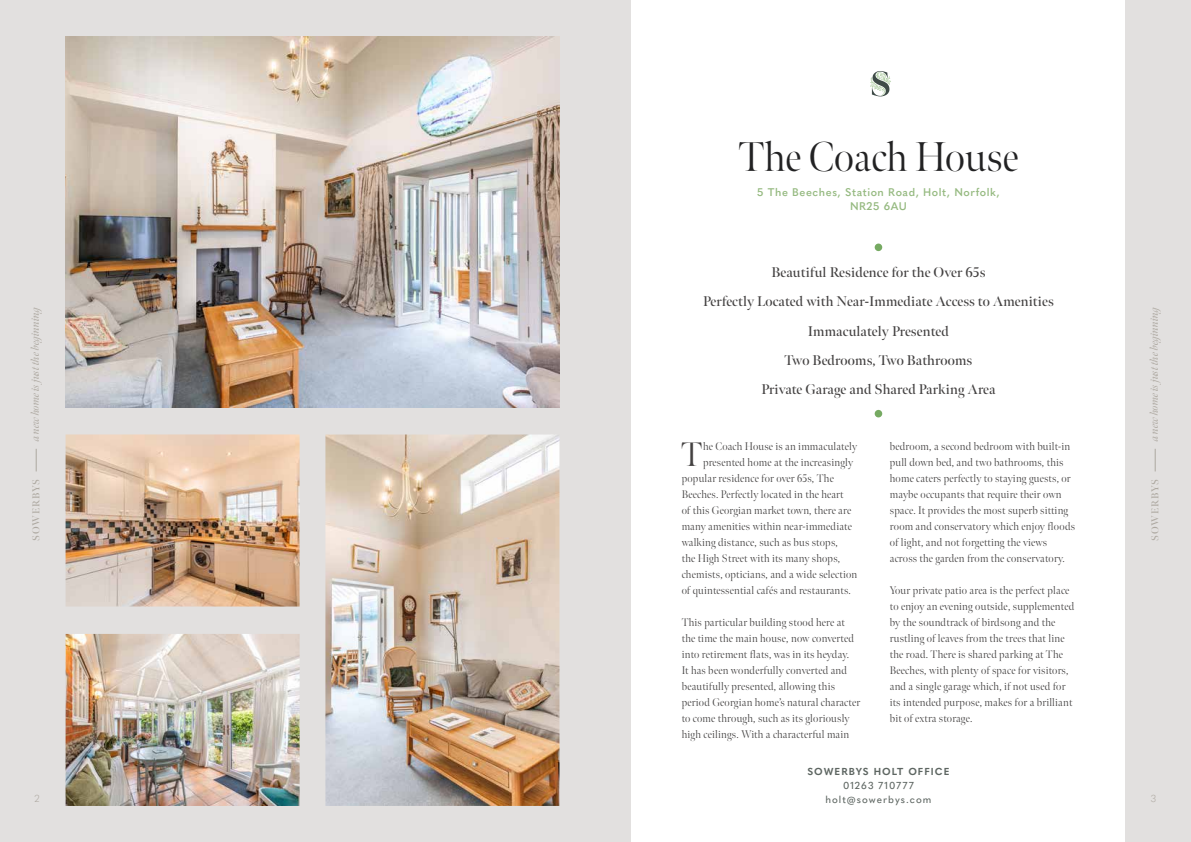
<style>
.page{position:relative;width:1191px;height:842px;background:#fff}
.page>*{position:absolute;margin:0;border:0;box-sizing:border-box;transform-origin:0 0}
.t1{font:300 41.5px "Meno Banner";color:#222223}
.t2{font:300 34px "Meno Banner";color:#434141}
.t3{font:600 14px/29.3px "Meno Banner";letter-spacing:.01em;color:#434141;text-align:center}
.t4{font:300 11px/16px "Meno Banner";letter-spacing:.02em;color:#434141}
.t5{font:italic 11px "Meno Banner";letter-spacing:-.01em;color:#ada8a0}
.t6{font:600 11px/14px "Quasimoda";letter-spacing:.05em;color:#96ba81;text-align:center}
.t7{font:500 10px/14px "Quasimoda";letter-spacing:.1em;color:#5e6662;text-align:center}
.t8{font:700 10px "Quasimoda";letter-spacing:.1em;color:#5e6662}
.t9{font:600 10px "Meno Banner";letter-spacing:.08em;color:#ada8a0}
.t10{font:300 10px "Quasimoda";color:#ada8a0}
</style>
<div class="page">
<div style="left:0;top:0;width:595px;height:842px;background:#e2e0df"></div>
<div style="left:595px;top:0;width:596px;height:842px;background:#e2e0df"></div>
<svg style="left:36px;top:449px;width:1px;height:22px"></svg>
<svg style="left:1155px;top:449px;width:1px;height:22px"></svg>
<img style="left:66px;top:36px;width:493px;height:371px">
<img style="left:66px;top:434px;width:234px;height:172px">
<img style="left:66px;top:634px;width:234px;height:172px">
<img style="left:325px;top:434px;width:234px;height:372px">
<div style="left:631px;top:0;width:494px;height:842px;background:#fff"></div>
<svg style="left:870px;top:71px;width:21px;height:25px"></svg>
<div style="left:874px;top:244px;width:8px;height:7px;background:#76aa62;border-radius:50%"></div>
<div style="left:874px;top:410px;width:8px;height:7px;background:#76aa62;border-radius:50%"></div>
<h1 class="t1" style="left:738px;top:131px;width:281px">The Coach House</h1>
<p class="t6" style="left:757px;top:184px;width:244px">5 The Beeches, Station Road, Holt, Norfolk,<br>NR25 6AU</p>
<p class="t3" style="left:703px;top:257px;width:352px">Beautiful Residence for the Over 65s<br>Perfectly Located with Near-Immediate Access to Amenities Immaculately Presented<br>Two Bedrooms, Two Bathrooms<br>Private Garage and Shared Parking Area</p>
<p class="t5" style="left:29px;top:441px;width:138px;rotate:-90deg">a new home is just the beginning</p>
<p class="t5" style="left:1147px;top:441px;width:138px;rotate:-90deg">a new home is just the beginning</p>
<h2 class="t2" style="left:681px;top:433px;width:23px">T</h2>
<p class="t4" style="left:703px;top:438px;width:155px">he Coach House is an immaculately</p>
<p class="t4" style="left:889px;top:438px;width:187px">bedroom, a second bedroom with built-in pull down bed, and two bathrooms, this home caters perfectly to staying guests, or maybe occupants that require their own space. It provides the most superb sitting room and conservatory which enjoy floods of light, and not forgetting the views across the garden from the conservatory.</p>
<p class="t4" style="left:889px;top:582px;width:186px">Your private patio area is the perfect place to enjoy an evening outside, supplemented by the soundtrack of birdsong and the rustling of leaves from the trees that line the road. There is shared parking at The Beeches, with plenty of space for visitors, and a single garage which, if not used for its intended purpose, makes for a brilliant bit of extra storage.</p>
<p class="t4" style="left:703px;top:454px;width:152px">presented home at the increasingly</p>
<p class="t4" style="left:681px;top:470px;width:154px">popular residence for over 65s, The</p>
<p class="t4" style="left:681px;top:486px;width:163px">Beeches. Perfectly located in the heart</p>
<p class="t4" style="left:681px;top:502px;width:171px">of this Georgian market town, there are</p>
<p class="t4" style="left:681px;top:518px;width:172px">many amenities within near-immediate</p>
<p class="t4" style="left:681px;top:534px;width:158px">walking distance, such as bus stops,</p>
<p class="t4" style="left:681px;top:550px;width:160px">the High Street with its many shops,</p>
<p class="t4" style="left:681px;top:566px;width:177px">chemists, opticians, and a wide selection</p>
<p class="t4" style="left:681px;top:582px;width:171px">of quintessential cafés and restaurants.</p>
<p class="t4" style="left:681px;top:614px;width:180px">This particular building stood here at the time the main house, now converted into retirement flats, was in its heyday.<br>It has been wonderfully converted and beautifully presented, allowing this period Georgian home’s natural character to come through, such as its gloriously high ceilings. With a characterful main</p>
<p class="t9" style="left:30px;top:541px;width:63px;rotate:-90deg">SOWERBYS</p>
<p class="t9" style="left:1149px;top:541px;width:63px;rotate:-90deg">SOWERBYS</p>
<p class="t8" style="left:807px;top:764px;width:143px">SOWERBYS HOLT OFFICE</p>
<p class="t7" style="left:825px;top:778px;width:107px">01263 710777 holt@sowerbys.com</p>
<p class="t10" style="left:35px;top:791px;width:7px">2</p>
<p class="t10" style="left:1150px;top:791px;width:7px">3</p>
</div>
